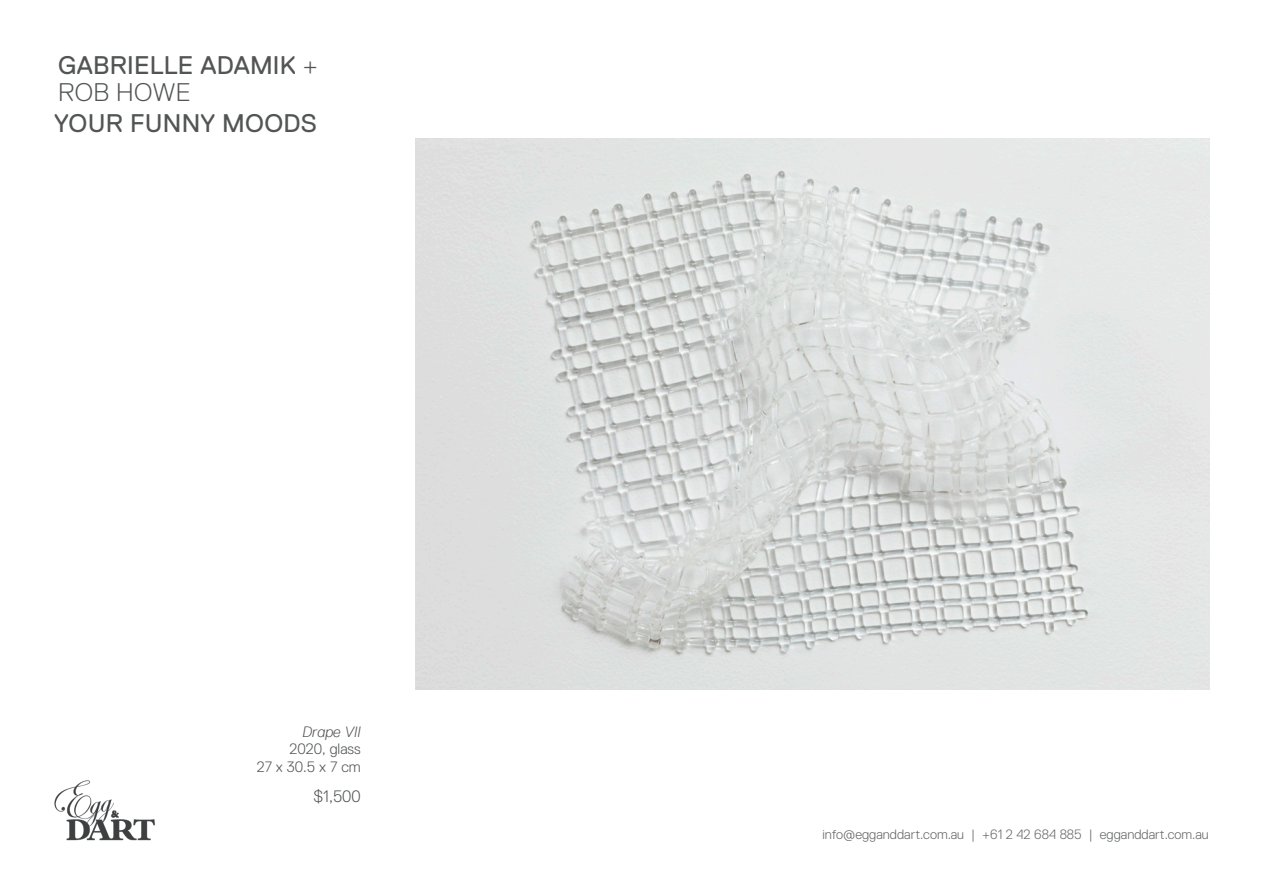
<style>
.page{position:relative;width:1263px;height:893px;background:#fff}
.page>*{position:absolute;margin:0;border:0;box-sizing:border-box;transform-origin:0 0}
.t1{font:25.5px/27px "Replica";letter-spacing:.01em;color:#535555}
.image_price{font:300 16.5px "Replica";color:#535555}
.image_price-2{font:300 15px/18px "Replica";color:#535555;text-align:right}
.image_price-3{font:italic 300 15px "Replica";color:#535555}
.t2{font:300 13.5px "Replica";color:#666868}
.s1{font-weight:300}
</style>
<div class="page">
<img style="left:54px;top:780px;width:101px;height:61px">
<img style="left:415px;top:138px;width:794px;height:551px">
<h1 class="t1" style="left:58px;top:52px;width:261px">GABRIELLE ADAMIK <span class="s1">+<br>ROB HOWE</span></h1>
<h1 class="t1" style="left:54px;top:110px;width:264px">YOUR FUNNY MOODS</h1>
<p class="image_price-3" style="left:303px;top:724px;width:60px">Drape VII</p>
<p class="image_price-2" style="left:257px;top:739px;width:105px">2020, glass<br>27 x 30.5 x 7 cm</p>
<p class="image_price" style="left:314px;top:787px;width:49px">$1,500</p>
<p class="t2" style="left:822px;top:827px;width:388px">info@egganddart.com.au | +61 2 42 684 885 | egganddart.com.au</p>
</div>
